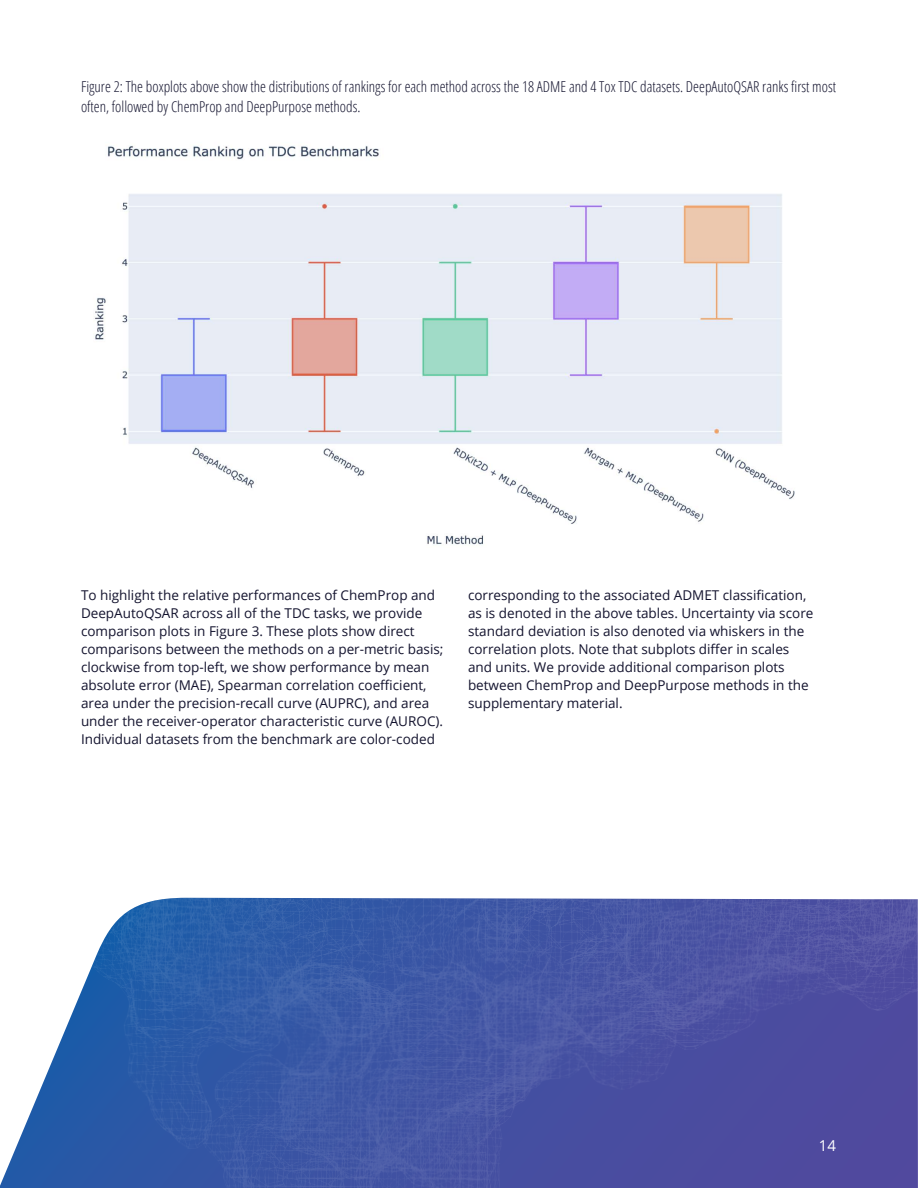
<style>
.page{position:relative;width:918px;height:1188px;background:#fff}
.page>*{position:absolute;margin:0;border:0;box-sizing:border-box;transform-origin:0 0}
.t1{font:300 condensed 15px/19.5px "Open Sans";color:#13132e}
.t2{font:15px "Open Sans";color:#fff}
.t3{font:13.5px/18px "Open Sans";color:#13132e}
</style>
<div class="page">
<img style="left:15px;top:897px;width:902px;height:291px">
<svg style="left:917px;top:899px;width:1px;height:289px"></svg>
<img style="left:95px;top:145px;width:700px;height:400px">
<p class="t1" style="left:81px;top:77px;width:757px">Figure 2: The boxplots above show the distributions of rankings for each method across the 18 ADME and 4 Tox TDC datasets. DeepAutoQSAR ranks first most often, followed by ChemProp and DeepPurpose methods.</p>
<p class="t3" style="left:81px;top:586px;width:364px">To highlight the relative performances of ChemProp and DeepAutoQSAR across all of the TDC tasks, we provide comparison plots in Figure 3. These plots show direct comparisons between the methods on a per-metric basis; clockwise from top-left, we show performance by mean absolute error (MAE), Spearman correlation coefficient, area under the precision-recall curve (AUPRC), and area under the receiver-operator characteristic curve (AUROC).<br>Individual datasets from the benchmark are color-coded</p>
<p class="t3" style="left:468px;top:586px;width:347px">corresponding to the associated ADMET classification, as is denoted in the above tables. Uncertainty via score standard deviation is also denoted via whiskers in the correlation plots. Note that subplots differ in scales and units. We provide additional comparison plots between ChemProp and DeepPurpose methods in the supplementary material.</p>
<p class="t2" style="left:819px;top:1135px;width:19px">14</p>
</div>
